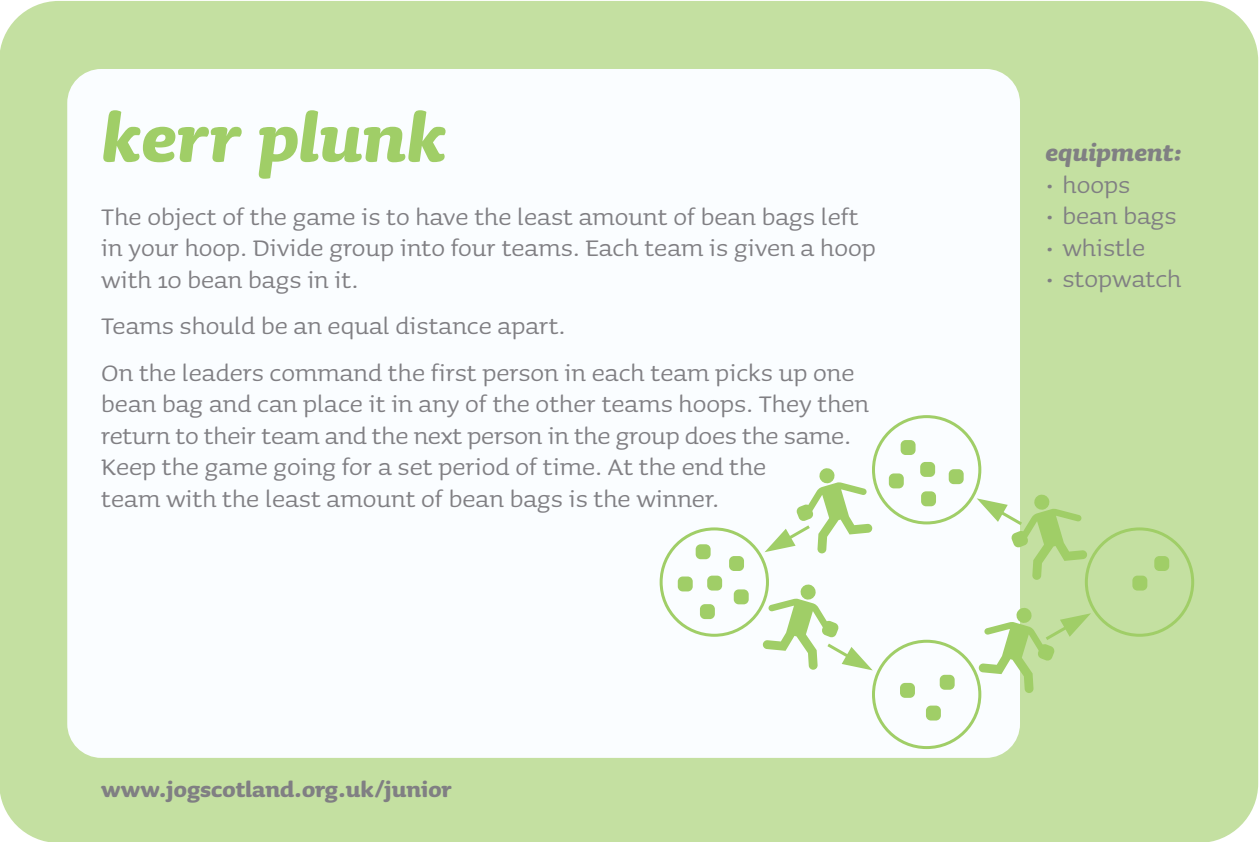
<style>
.page{position:relative;width:1259px;height:842px;background:#fff}
.page>*{position:absolute;margin:0;border:0;box-sizing:border-box;transform-origin:0 0}
.t1{font:italic 700 84px "Sauna";color:#a0ce67}
.t2{font:30px/31.5px "Sauna";color:#807f83}
.t3{font:italic 700 30px "Sauna";color:#807f83}
.t4{font:700 27px "Sauna";color:#807f83}
</style>
<div class="page">
<div style="left:0;top:1px;width:1258px;height:841px;background:#c4e0a1;border-radius:60px"></div>
<div style="left:67px;top:69px;width:953px;height:689px;background:#fafdff;border-radius:34px"></div>
<svg style="left:765px;top:468px;width:107px;height:85px"></svg>
<svg style="left:977px;top:494px;width:110px;height:86px"></svg>
<svg style="left:762px;top:584px;width:110px;height:86px"></svg>
<svg style="left:978px;top:608px;width:113px;height:85px"></svg>
<div style="left:900px;top:440px;width:15px;height:15px;background:#a0ce67;border-radius:5px"></div>
<div style="left:920px;top:462px;width:15px;height:15px;background:#a0ce67;border-radius:5px"></div>
<div style="left:948px;top:469px;width:15px;height:15px;background:#a0ce67;border-radius:5px"></div>
<div style="left:921px;top:491px;width:15px;height:15px;background:#a0ce67;border-radius:5px"></div>
<div style="left:889px;top:473px;width:14px;height:15px;background:#a0ce67;border-radius:5px"></div>
<div style="left:872px;top:415px;width:109px;height:109px;border:3px solid #a0ce67;border-radius:50%"></div>
<div style="left:939px;top:675px;width:15px;height:15px;background:#a0ce67;border-radius:5px"></div>
<div style="left:926px;top:706px;width:15px;height:14px;background:#a0ce67;border-radius:5px"></div>
<div style="left:900px;top:683px;width:15px;height:15px;background:#a0ce67;border-radius:5px"></div>
<div style="left:872px;top:640px;width:109px;height:109px;border:3px solid #a0ce67;border-radius:50%"></div>
<div style="left:729px;top:556px;width:15px;height:15px;background:#a0ce67;border-radius:5px"></div>
<div style="left:734px;top:589px;width:14px;height:15px;background:#a0ce67;border-radius:5px"></div>
<div style="left:707px;top:576px;width:15px;height:14px;background:#a0ce67;border-radius:5px"></div>
<div style="left:700px;top:604px;width:15px;height:15px;background:#a0ce67;border-radius:5px"></div>
<div style="left:678px;top:576px;width:15px;height:15px;background:#a0ce67;border-radius:5px"></div>
<div style="left:695px;top:544px;width:15px;height:15px;background:#a0ce67;border-radius:5px"></div>
<div style="left:659px;top:527px;width:110px;height:110px;border:3px solid #a0ce67;border-radius:50%"></div>
<div style="left:1154px;top:556px;width:15px;height:15px;background:#a0ce67;border-radius:5px"></div>
<div style="left:1132px;top:576px;width:15px;height:14px;background:#a0ce67;border-radius:5px"></div>
<div style="left:1084px;top:527px;width:110px;height:110px;border:3px solid #a0ce67;border-radius:50%"></div>
<h1 class="t1" style="left:101px;top:110px;width:347px">kerr plunk</h1>
<p class="t2" style="left:101px;top:199px;width:776px">The object of the game is to have the least amount of bean bags left in your hoop. Divide group into four teams. Each team is given a hoop with 10 bean bags in it.</p>
<p class="t2" style="left:101px;top:301px;width:754px;line-height:46.5px">Teams should be an equal distance apart.<br>On the leaders command the first person in each team picks up one</p>
<p class="t2" style="left:101px;top:386px;width:769px">bean bag and can place it in any of the other teams hoops. They then return to their team and the next person in the group does the same.<br>Keep the game going for a set period of time. At the end the<br>team with the least amount of bean bags is the winner.</p>
<p class="t4" style="left:101px;top:780px;width:352px">www.jogscotland.org.uk/junior</p>
<p class="t3" style="left:1045px;top:143px;width:138px">equipment:</p>
<p class="t2" style="left:1045px;top:166px;width:86px">• hoops</p>
<p class="t2" style="left:1045px;top:198px;width:133px">• bean bags</p>
<p class="t2" style="left:1045px;top:229px;width:101px">• whistle</p>
<p class="t2" style="left:1045px;top:261px;width:137px">• stopwatch</p>
</div>
